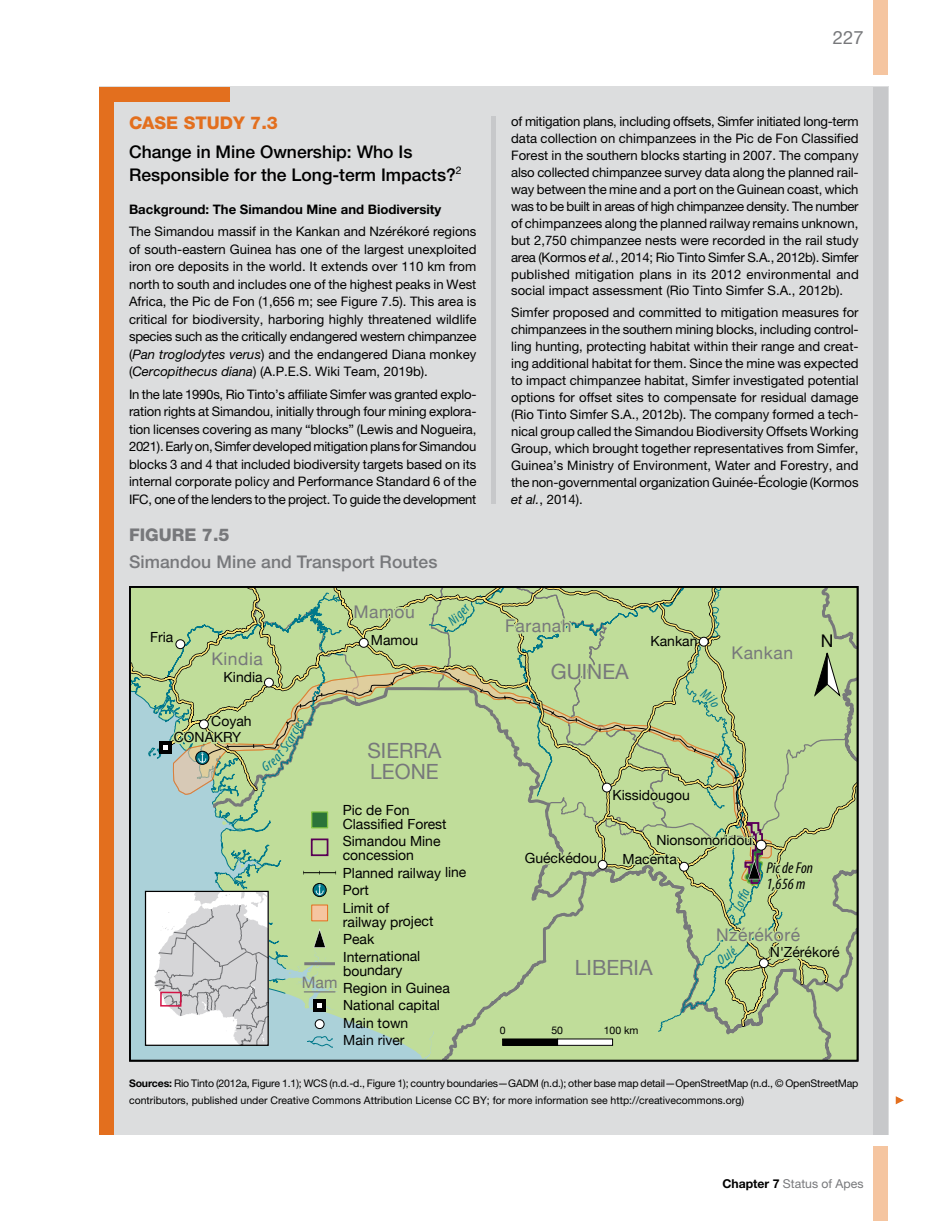
<style>
.page{position:relative;width:938px;height:1221px;background:#fff}
.page>*{position:absolute;margin:0;border:0;box-sizing:border-box;transform-origin:0 0}
.t1{font:21px/21px "Helvetica Neue";color:#77787b}
.t2{font:18.38px "Helvetica Neue LT Pro";color:#77787b}
.t3{font:500 17.5px/22.8px "Helvetica Neue LT Pro";color:#000}
.t4{font:17.5px "Helvetica Neue";letter-spacing:.03em;color:#77787b}
.t5{font:500 17.5px "Helvetica Neue LT Pro";letter-spacing:.005em;color:#77787b}
.t6{font:800 17.5px "Helvetica Neue LT Pro";color:#e36f1e}
.t7{font:800 17.5px "Helvetica Neue LT Pro";color:#77787b}
.t8{font:17.5px "Helvetica Neue";color:#000}
.t9{font:italic condensed 15.75px/15.8px "Myriad Pro";color:#000}
.t10{font:15.75px "Helvetica Neue";color:#77787b}
.t11{font:14px/17.5px "Helvetica Neue";letter-spacing:-.005em;color:#000}
.t12{font:13.12px/17px "Helvetica Neue LT Pro";letter-spacing:-.01em;color:#000;text-align:justify}
.t13{font:700 13.12px "Helvetica Neue LT Pro";color:#000}
.t14{font:12.25px "Helvetica Neue LT Pro";color:#77787b}
.t15{font:10.5px/17.5px "Helvetica Neue LT Pro";color:#000}
.t16{font:10.5px "Helvetica Neue";color:#000}
.s1{font-style:italic}
.s2{font-weight:700}
.s3{font-weight:700;color:#000}
</style>
<div class="page">
<div style="left:873px;top:0;width:15px;height:74px;background:#f5c5a0"></div>
<div style="left:873px;top:1146px;width:15px;height:74px;background:#f5c5a0"></div>
<div style="left:99px;top:87px;width:789px;height:1047px;background:#dcddde"></div>
<div style="left:99px;top:87px;width:15px;height:1047px;background:#e36f1e"></div>
<div style="left:99px;top:87px;width:130px;height:15px;background:#e36f1e"></div>
<div style="left:873px;top:87px;width:15px;height:1047px;background:#c7c8ca"></div>
<svg style="left:895px;top:1096px;width:9px;height:9px"></svg>
<div style="left:491px;top:117px;width:5px;height:387px;background:#c7c8ca"></div>
<svg style="left:130px;top:587px;width:727px;height:473px;background:#b7d19c"></svg>
<h3 class="t6" style="left:129px;top:112px;width:150px">CASE STUDY 7.3</h3>
<h3 class="t3" style="left:129px;top:141px;width:334px">Change in Mine Ownership: Who Is<br>Responsible for the Long-term Impacts?<sup>2</sup></h3>
<p class="t13" style="left:129px;top:201px;width:314px">Background: The Simandou Mine and Biodiversity</p>
<p class="t12" style="left:129px;top:223px;width:349px;line-height:17.5px">The Simandou massif in the Kankan and Nzérékoré regions of south-eastern Guinea has one of the largest unexploited iron ore deposits in the world. It extends over 110 km from north to south and includes one of the highest peaks in West Africa, the Pic de Fon (1,656 m; see Figure 7.5). This area is critical for biodiversity, harboring highly threatened wildlife species such as the critically endangered western chimpanzee (<span class="s1">Pan troglodytes verus</span>) and the endangered Diana monkey (<span class="s1">Cercopithecus diana</span>) (A.P.E.S. Wiki Team, 2019b).</p>
<p class="t12" style="left:129px;top:385px;width:349px;line-height:17.5px">In the late 1990s, Rio Tinto’s affiliate Simfer was granted explo&shy;ration rights at Simandou, initially through four mining explora&shy;tion licenses covering as many “blocks” (Lewis and Nogueira, 2021). Early on, Simfer developed mitigation plans for Simandou blocks 3 and 4 that included biodiversity targets based on its internal corporate policy and Performance Standard 6 of the IFC, one of the lenders to the project. To guide the development</p>
<h3 class="t7" style="left:129px;top:524px;width:102px">FIGURE 7.5</h3>
<h3 class="t5" style="left:129px;top:551px;width:310px">Simandou Mine and Transport Routes</h3>
<h3 class="t4" style="left:353px;top:598px;width:63px">Mamou</h3>
<h2 class="t2" style="left:833px;top:26px;width:32px">227</h2>
<p class="t12" style="left:511px;top:113px;width:349px">of mitigation plans, including offsets, Simfer initiated long-term data collection on chimpanzees in the Pic de Fon Classified Forest in the southern blocks starting in 2007. The company also collected chimpanzee survey data along the planned rail&shy;way between the mine and a port on the Guinean coast, which was to be built in areas of high chimpanzee density. The number of chimpanzees along the planned railway remains unknown, but 2,750 chimpanzee nests were recorded in the rail study area (Kormos <span class="s1">et al.</span>, 2014; Rio Tinto Simfer S.A., 2012b). Simfer published mitigation plans in its 2012 environmental and social impact assessment (Rio Tinto Simfer S.A., 2012b).</p>
<p class="t12" style="left:511px;top:304px;width:349px">Simfer proposed and committed to mitigation measures for chimpanzees in the southern mining blocks, including control&shy;ling hunting, protecting habitat within their range and creat&shy;ing additional habitat for them. Since the mine was expected to impact chimpanzee habitat, Simfer investigated potential options for offset sites to compensate for residual damage (Rio Tinto Simfer S.A., 2012b). The company formed a tech&shy;nical group called the Simandou Biodiversity Offsets Working Group, which brought together representatives from Simfer, Guinea’s Ministry of Environment, Water and Forestry, and the non-governmental organization Guinée-Écologie (Kormos <span class="s1">et al.</span>, 2014).</p>
<p class="t11" style="left:150px;top:629px;width:25px">Fria</p>
<h3 class="t4" style="left:505px;top:613px;width:68px">Faranah</h3>
<p class="t11" style="left:371px;top:631px;width:49px">Mamou</p>
<p class="t11" style="left:650px;top:633px;width:49px">Kankan</p>
<h3 class="t4" style="left:211px;top:646px;width:53px">Kindia</h3>
<h3 class="t4" style="left:731px;top:640px;width:63px">Kankan</h3>
<h1 class="t1" style="left:551px;top:661px;width:79px">GUINEA</h1>
<p class="t11" style="left:224px;top:669px;width:41px">Kindia</p>
<p class="t11" style="left:211px;top:713px;width:42px">Coyah</p>
<p class="t11" style="left:174px;top:729px;width:69px">CONAKRY</p>
<h1 class="t1" style="left:367px;top:741px;width:76px">SIERRA<br>LEONE</h1>
<h3 class="t8" style="left:821px;top:628px;width:14px">N</h3>
<p class="t11" style="left:343px;top:803px;width:106px;line-height:14px">Pic de Fon<br>Classified Forest</p>
<p class="t11" style="left:343px;top:835px;width:99px;line-height:14px">Simandou Mine concession</p>
<p class="t11" style="left:343px;top:864px;width:125px">Planned railway line<br>Port<br>Limit of</p>
<p class="t11" style="left:343px;top:913px;width:92px">railway project<br>Peak<br>International</p>
<p class="t11" style="left:343px;top:962px;width:108px">boundary<br>Region in Guinea<br>National capital<br>Main town<br>Main river</p>
<p class="t10" style="left:302px;top:971px;width:37px">Mam</p>
<p class="t11" style="left:612px;top:787px;width:79px">Kissidougou</p>
<p class="t11" style="left:656px;top:832px;width:97px">Nionsomoridou</p>
<p class="t11" style="left:524px;top:850px;width:74px">Guéckédou</p>
<p class="t11" style="left:622px;top:850px;width:56px">Macenta</p>
<p class="t9" style="left:766px;top:859px;width:48px">Pic de Fon<br>1,656 m</p>
<h3 class="t4" style="left:716px;top:922px;width:85px">Nzérékoré</h3>
<h1 class="t1" style="left:575px;top:957px;width:79px">LIBERIA</h1>
<p class="t16" style="left:500px;top:1022px;width:7px">0</p>
<p class="t16" style="left:551px;top:1022px;width:13px">50</p>
<p class="t16" style="left:603px;top:1022px;width:36px">100 km</p>
<p class="t11" style="left:770px;top:944px;width:71px">N'Zérékoré</p>
<p class="t15" style="left:129px;top:1074px;width:731px"><span class="s2">Sources:</span> Rio Tinto (2012a, Figure 1.1); WCS (n.d.-d., Figure 1); country boundaries—GADM (n.d.); other base map detail—OpenStreetMap (n.d., © OpenStreetMap contributors, published under Creative Commons Attribution License CC BY; for more information see http://creativecommons.org)</p>
<p class="t14" style="left:722px;top:1176px;width:143px"><span class="s3">Chapter 7</span> Status of Apes</p>
</div>
